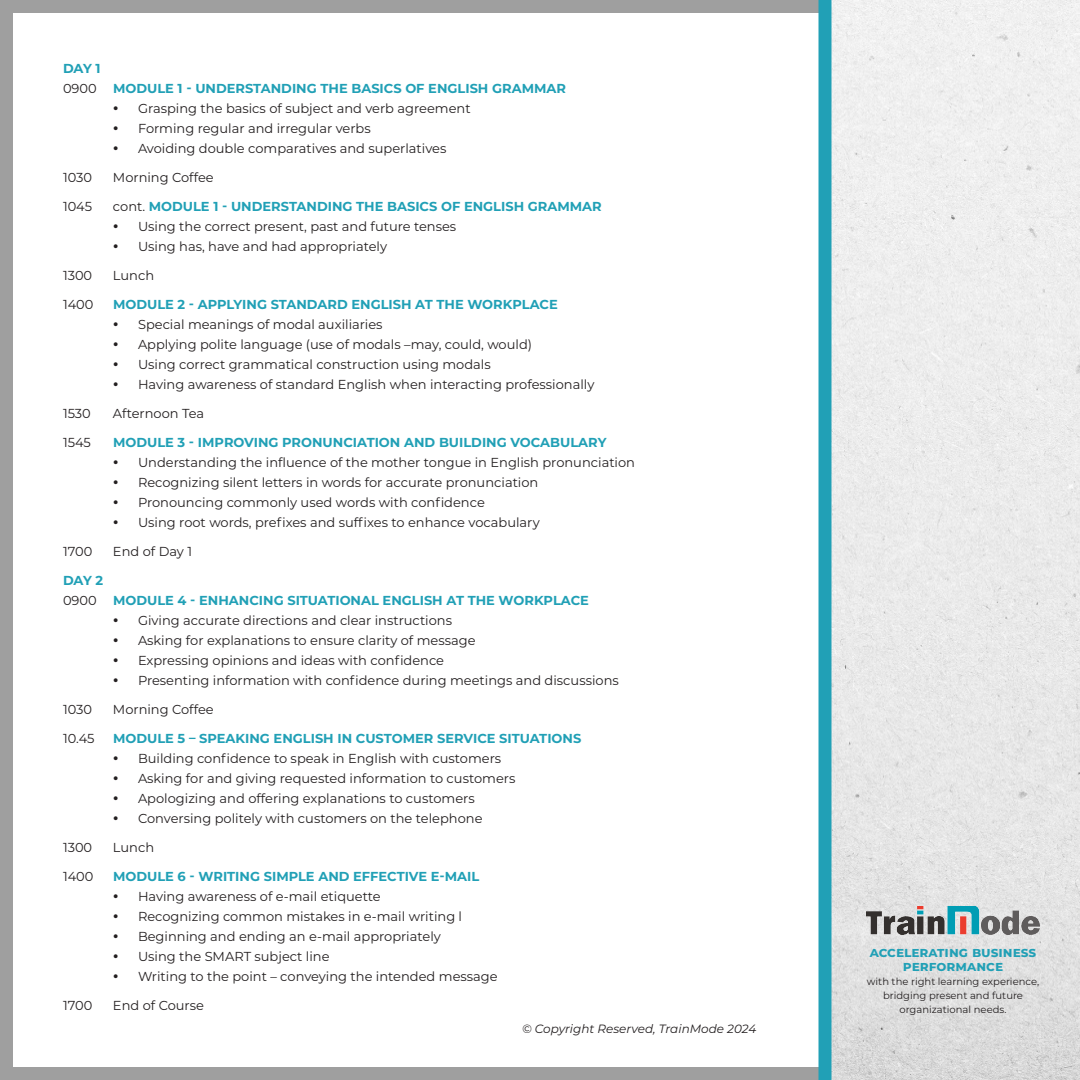
<style>
.page{position:relative;width:1080px;height:1080px;background:#fff}
.page>*{position:absolute;margin:0;border:0;box-sizing:border-box;transform-origin:0 0}
.t1{font:700 14px/14px "Montserrat";color:#21a0b6;text-align:center}
.t2{font:13px "Montserrat";color:#231f20}
.t3{font:700 13px "Montserrat";color:#21a0b6}
.t4{font:italic 12px "Montserrat";color:#231f20}
.t5{font:10px/14px "Montserrat";color:#231f20;text-align:center}
.s1{font-weight:400;color:#231f20}
</style>
<div class="page">
<div style="left:0;top:1067px;width:823px;height:13px;background:#9f9f9f"></div>
<div style="left:0;top:0;width:824px;height:14px;background:#9f9f9f"></div>
<img style="left:832px;top:0;width:248px;height:1080px">
<img style="left:867px;top:906px;width:172px;height:29px">
<div style="left:818px;top:0;width:14px;height:1080px;background:#21a0b6"></div>
<div style="left:0;top:0;width:13px;height:1080px;background:#9f9f9f"></div>
<p class="t3" style="left:63px;top:59px;width:39px">DAY 1</p>
<p class="t2" style="left:63px;top:80px;width:35px">0900</p>
<p class="t3" style="left:113px;top:79px;width:455px">MODULE 1 - UNDERSTANDING THE BASICS OF ENGLISH GRAMMAR</p>
<p class="t2" style="left:113px;top:100px;width:359px">• Grasping the basics of subject and verb agreement</p>
<p class="t2" style="left:113px;top:120px;width:259px">• Forming regular and irregular verbs</p>
<p class="t2" style="left:113px;top:140px;width:335px">• Avoiding double comparatives and superlatives</p>
<p class="t2" style="left:63px;top:169px;width:31px">1030</p>
<p class="t2" style="left:113px;top:169px;width:102px">Morning Coffee</p>
<p class="t2" style="left:63px;top:198px;width:31px">1045</p>
<p class="t3" style="left:113px;top:197px;width:490px"><span class="s1">cont.</span> MODULE 1 - UNDERSTANDING THE BASICS OF ENGLISH GRAMMAR</p>
<p class="t2" style="left:113px;top:218px;width:345px">• Using the correct present, past and future tenses</p>
<p class="t2" style="left:113px;top:238px;width:276px">• Using has, have and had appropriately</p>
<p class="t2" style="left:63px;top:267px;width:31px">1300</p>
<p class="t2" style="left:113px;top:267px;width:43px">Lunch</p>
<p class="t2" style="left:63px;top:296px;width:32px">1400</p>
<p class="t3" style="left:113px;top:295px;width:446px">MODULE 2 - APPLYING STANDARD ENGLISH AT THE WORKPLACE</p>
<p class="t2" style="left:113px;top:316px;width:271px">• Special meanings of modal auxiliaries</p>
<p class="t2" style="left:113px;top:336px;width:421px">• Applying polite language (use of modals –may, could, would)</p>
<p class="t2" style="left:113px;top:356px;width:379px">• Using correct grammatical construction using modals</p>
<p class="t2" style="left:113px;top:376px;width:483px">• Having awareness of standard English when interacting professionally</p>
<p class="t2" style="left:63px;top:405px;width:29px">1530</p>
<p class="t2" style="left:113px;top:405px;width:93px">Afternoon Tea</p>
<p class="t2" style="left:63px;top:434px;width:29px">1545</p>
<p class="t3" style="left:113px;top:433px;width:495px">MODULE 3 - IMPROVING PRONUNCIATION AND BUILDING VOCABULARY</p>
<p class="t2" style="left:113px;top:454px;width:524px">• Understanding the influence of the mother tongue in English pronunciation</p>
<p class="t2" style="left:113px;top:474px;width:427px">• Recognizing silent letters in words for accurate pronunciation</p>
<p class="t2" style="left:113px;top:494px;width:373px">• Pronouncing commonly used words with confidence</p>
<p class="t2" style="left:113px;top:514px;width:428px">• Using root words, prefixes and suffixes to enhance vocabulary</p>
<p class="t2" style="left:63px;top:543px;width:31px">1700</p>
<p class="t2" style="left:113px;top:543px;width:81px">End of Day 1</p>
<p class="t3" style="left:63px;top:571px;width:42px">DAY 2</p>
<p class="t2" style="left:63px;top:592px;width:35px">0900</p>
<p class="t3" style="left:113px;top:591px;width:478px">MODULE 4 - ENHANCING SITUATIONAL ENGLISH AT THE WORKPLACE</p>
<p class="t2" style="left:113px;top:612px;width:341px">• Giving accurate directions and clear instructions</p>
<p class="t2" style="left:113px;top:632px;width:364px">• Asking for explanations to ensure clarity of message</p>
<p class="t2" style="left:113px;top:652px;width:333px">• Expressing opinions and ideas with confidence</p>
<p class="t2" style="left:113px;top:672px;width:507px">• Presenting information with confidence during meetings and discussions</p>
<p class="t2" style="left:63px;top:701px;width:31px">1030</p>
<p class="t2" style="left:113px;top:701px;width:102px">Morning Coffee</p>
<p class="t2" style="left:63px;top:730px;width:33px">10.45</p>
<p class="t3" style="left:113px;top:729px;width:470px">MODULE 5 – SPEAKING ENGLISH IN CUSTOMER SERVICE SITUATIONS</p>
<p class="t2" style="left:113px;top:750px;width:390px">• Building confidence to speak in English with customers</p>
<p class="t2" style="left:113px;top:770px;width:404px">• Asking for and giving requested information to customers</p>
<p class="t2" style="left:113px;top:790px;width:363px">• Apologizing and offering explanations to customers</p>
<p class="t2" style="left:113px;top:810px;width:371px">• Conversing politely with customers on the telephone</p>
<p class="t2" style="left:63px;top:839px;width:31px">1300</p>
<p class="t2" style="left:113px;top:839px;width:43px">Lunch</p>
<p class="t2" style="left:63px;top:868px;width:32px">1400</p>
<p class="t3" style="left:113px;top:867px;width:368px">MODULE 6 - WRITING SIMPLE AND EFFECTIVE E-MAIL</p>
<p class="t2" style="left:113px;top:888px;width:269px">• Having awareness of e-mail etiquette</p>
<p class="t2" style="left:113px;top:908px;width:351px">• Recognizing common mistakes in e-mail writing l</p>
<p class="t2" style="left:113px;top:928px;width:330px">• Beginning and ending an e-mail appropriately</p>
<p class="t2" style="left:113px;top:948px;width:218px">• Using the SMART subject line</p>
<p class="t2" style="left:113px;top:968px;width:386px">• Writing to the point – conveying the intended message</p>
<p class="t2" style="left:63px;top:997px;width:31px">1700</p>
<p class="t2" style="left:113px;top:997px;width:93px">End of Course</p>
<p class="t4" style="left:522px;top:1020px;width:236px">© Copyright Reserved, TrainMode 2024</p>
<p class="t1" style="left:870px;top:944px;width:168px">accelerating business performance</p>
<p class="t5" style="left:867px;top:974px;width:174px">with the right learning experience, bridging present and future organizational needs.</p>
</div>
